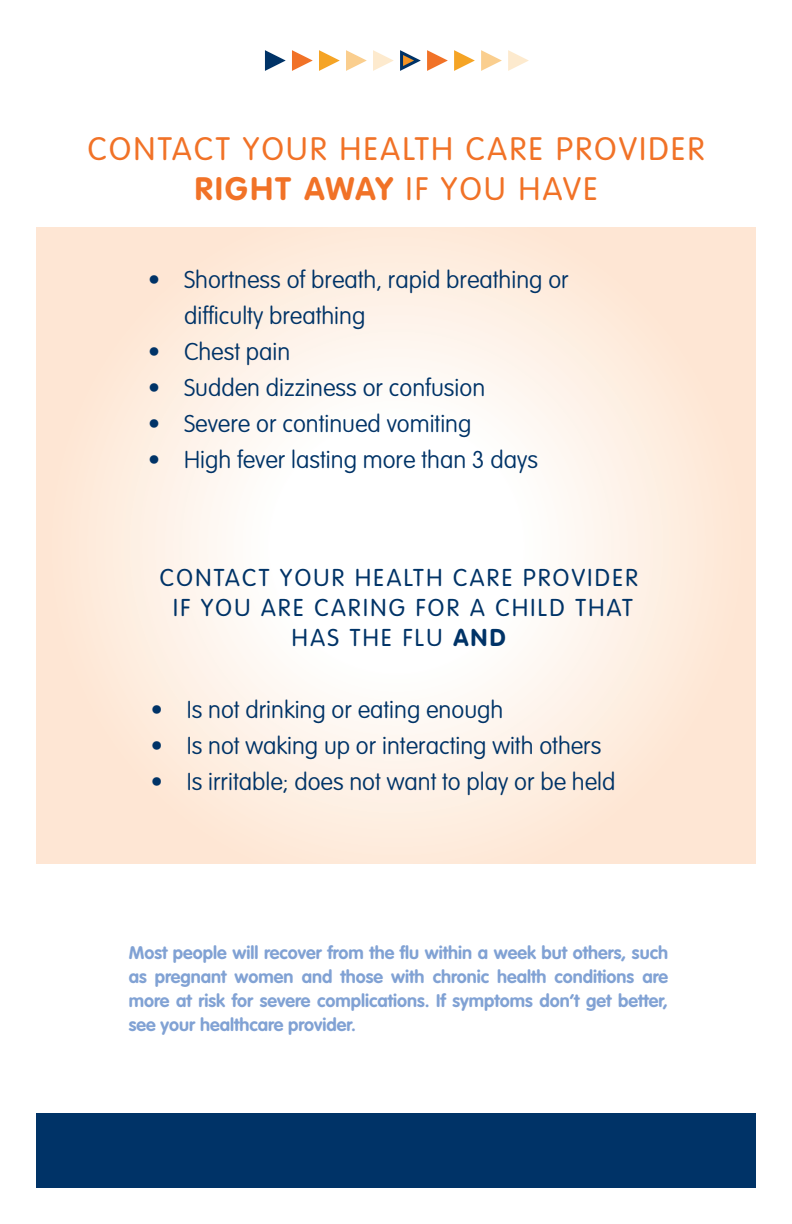
<style>
.page{position:relative;width:792px;height:1224px;background:#fff}
.page>*{position:absolute;margin:0;border:0;box-sizing:border-box;transform-origin:0 0}
.t1{font:300 32px/40px "VAG Rounded";letter-spacing:.08em;color:#f17227;text-align:center}
.t2{font:100 24px/36px "VAG Rounded";color:#003367}
.t3{font:300 24px/30px "VAG Rounded";letter-spacing:.1em;color:#003367;text-align:center}
.t4{font:700 18px/24px "VAG Rounded";color:#81a2d4;text-align:justify}
.s1{font-weight:700}
</style>
<div class="page">
<svg style="left:36px;top:228px;width:720px;height:636px"></svg>
<div style="left:36px;top:1113px;width:720px;height:75px;background:#003367"></div>
<svg style="left:346px;top:50px;width:21px;height:21px"></svg>
<svg style="left:319px;top:50px;width:21px;height:21px"></svg>
<svg style="left:292px;top:50px;width:21px;height:21px"></svg>
<svg style="left:265px;top:50px;width:21px;height:21px"></svg>
<svg style="left:508px;top:50px;width:21px;height:21px"></svg>
<svg style="left:481px;top:50px;width:21px;height:21px"></svg>
<svg style="left:454px;top:50px;width:21px;height:21px"></svg>
<svg style="left:427px;top:50px;width:21px;height:21px"></svg>
<svg style="left:373px;top:50px;width:48px;height:21px"></svg>
<h1 class="t1" style="left:88px;top:129px;width:618px">CONTACT YOUR HEALTH CARE PROVIDER <span class="s1">right away</span> IF YOU HAVE</h1>
<p class="t2" style="left:184px;top:261px;width:386px;text-indent:-36px">• Shortness of breath, rapid breathing or difficulty breathing</p>
<p class="t2" style="left:148px;top:333px;width:144px">• Chest pain</p>
<p class="t2" style="left:148px;top:369px;width:339px">• Sudden dizziness or confusion</p>
<p class="t2" style="left:148px;top:405px;width:325px">• Severe or continued vomiting</p>
<p class="t2" style="left:148px;top:441px;width:392px">• High fever lasting more than 3 days</p>
<p class="t3" style="left:160px;top:562px;width:479px">CONTACT YOUR HEALTH CARE PROVIDER<br>IF YOU ARE CARING FOR A CHILD THAT<br>HAS THE FLU <span class="s1">And</span></p>
<p class="t2" style="left:151px;top:691px;width:354px">• Is not drinking or eating enough</p>
<p class="t2" style="left:151px;top:727px;width:452px">• Is not waking up or interacting with others</p>
<p class="t2" style="left:151px;top:763px;width:466px">• Is irritable; does not want to play or be held</p>
<p class="t4" style="left:129px;top:941px;width:541px">Most people will recover from the flu within a week but others, such as pregnant women and those with chronic health conditions are more at risk for severe complications. If symptoms don’t get better, see your healthcare provider.</p>
</div>
